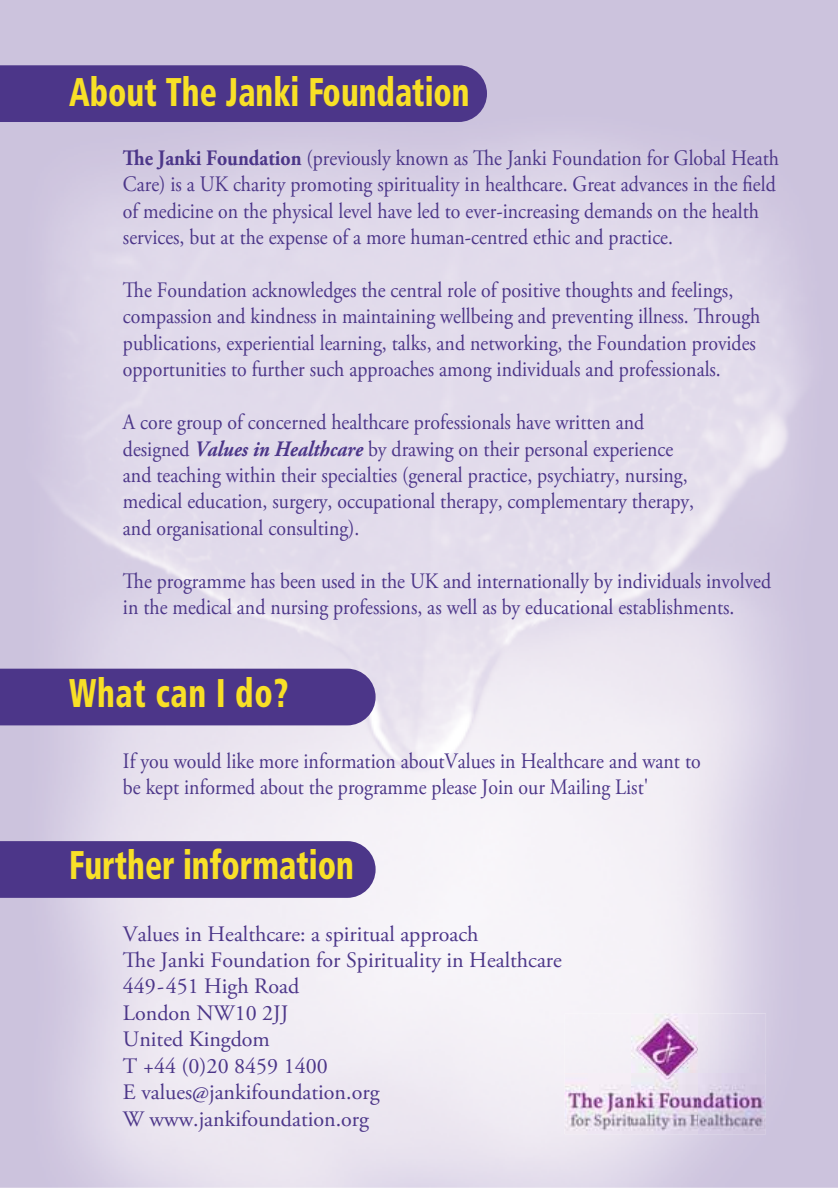
<style>
.page{position:relative;width:838px;height:1189px;background:#fff}
.page>*{position:absolute;margin:0;border:0;box-sizing:border-box;transform-origin:0 0}
.t1{font:900 condensed 40px "Frutiger";color:#f8e027;scale:.8 1}
.t2{font:900 condensed 40px "Frutiger";letter-spacing:.02em;color:#f8e027;scale:.8 1}
.t3{font:22px/26.4px "Adobe Garamond Pro";color:#4c3689;scale:.9 1}
.t4{font:22px/26.4px "Adobe Garamond Pro";color:#4c3689}
.s1{font-weight:700}
.s2{font-weight:700;font-style:italic}
</style>
<div class="page">
<img style="left:0;top:0;width:837px;height:1187px">
<img style="left:564px;top:1013px;width:201px;height:121px">
<img style="left:637px;top:1019px;width:59px;height:59px">
<div style="left:0;top:65px;width:487px;height:57px;background:#4c3689"></div>
<div style="left:0;top:668px;width:375px;height:57px;background:#4c3689"></div>
<div style="left:0;top:841px;width:375px;height:56px;background:#4c3689"></div>
<h1 class="t1" style="left:69px;top:76px;width:502px">About The Janki Foundation</h1>
<p class="t3" style="left:123px;top:147px;width:730px"><span class="s1">The Janki Foundation</span> (previously known as The Janki Foundation for Global Heath Care) is a UK charity promoting spirituality in healthcare. Great advances in the field of medicine on the physical level have led to ever-increasing demands on the health services, but at the expense of a more human-centred ethic and practice.</p>
<p class="t3" style="left:123px;top:279px;width:709px">The Foundation acknowledges the central role of positive thoughts and feelings, compassion and kindness in maintaining wellbeing and preventing illness. Through publications, experiential learning, talks, and networking, the Foundation provides opportunities to further such approaches among individuals and professionals.</p>
<p class="t3" style="left:123px;top:411px;width:636px">A core group of concerned healthcare professionals have written and designed <span class="s2">Values in Healthcare</span> by drawing on their personal experience and teaching within their specialties (general practice, psychiatry, nursing, medical education, surgery, occupational therapy, complementary therapy, and organisational consulting).</p>
<p class="t3" style="left:123px;top:569px;width:721px">The programme has been used in the UK and internationally by individuals involved in the medical and nursing professions, as well as by educational establishments.</p>
<h1 class="t2" style="left:69px;top:677px;width:275px">What can I do?</h1>
<p class="t3" style="left:123px;top:749px;width:643px">If you would like more information aboutValues in Healthcare and want to be kept informed about the programme please Join our Mailing List'</p>
<h1 class="t1" style="left:69px;top:848px;width:357px">Further information</h1>
<p class="t4" style="left:123px;top:922px;width:440px">Values in Healthcare: a spiritual approach<br>The Janki Foundation for Spirituality in Healthcare<br>449-451 High Road<br>London NW10 2JJ<br>United Kingdom<br>T +44 (0)20 8459 1400<br>E values@jankifoundation.org<br>W www.jankifoundation.org</p>
</div>
